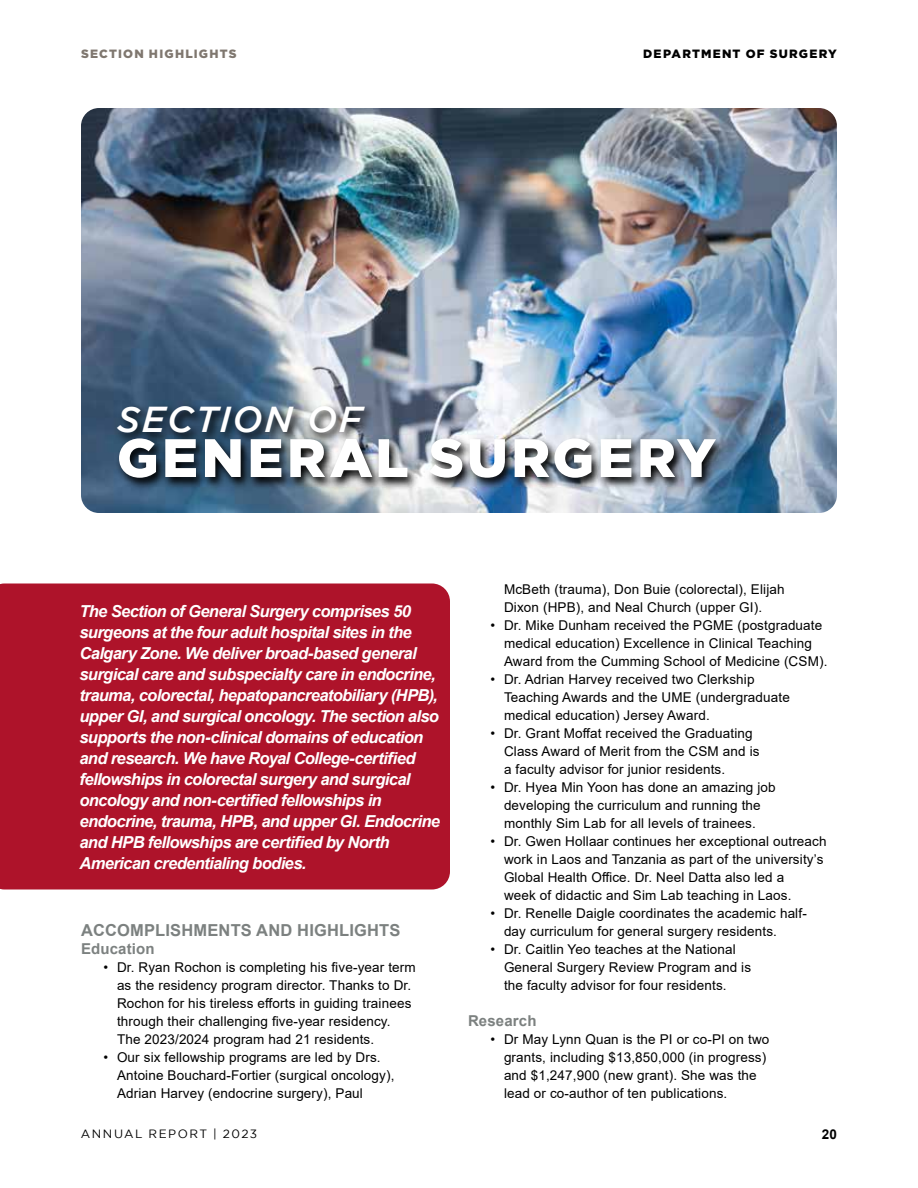
<style>
.page{position:relative;width:918px;height:1188px;background:#fff}
.page>*{position:absolute;margin:0;border:0;box-sizing:border-box;transform-origin:0 0}
.t1{font:900 54px "Gotham";letter-spacing:.065em;color:#fff}
.t2{font:italic 500 36px "Gotham";letter-spacing:.05em;color:#fff}
.t3{font:italic 700 16.5px/21px "Arial";letter-spacing:-.04em;color:#fff}
.t4{font:700 16.5px "Arial";letter-spacing:.01em;color:#7c8180}
.t5{font:700 15px "Arial";letter-spacing:.01em;color:#7c8180}
.t6{font:13.5px/18px "Arial";letter-spacing:.01em;color:#000}
.t7{font:700 13.5px "Arial";color:#000}
.t8{font:900 12px "Gotham";letter-spacing:.1em;color:#000}
.t9{font:12px "Gotham";letter-spacing:.12em;color:#000}
.t10{font:900 12px "Gotham";letter-spacing:.095em;color:#7f776f}
</style>
<div class="page">
<div style="left:0;top:584px;width:450px;height:306px;background:#ae132a"></div>
<img style="left:81px;top:108px;width:756px;height:405px">
<img style="left:114px;top:403px;width:613px;height:88px">
<p class="t10" style="left:81px;top:47px;width:157px">SECTION HIGHLIGHTS</p>
<p class="t8" style="left:643px;top:47px;width:195px">DEPARTMENT OF SURGERY</p>
<h2 class="t2" style="left:117px;top:399px;width:247px">SECTION OF</h2>
<h1 class="t1" style="left:117px;top:427px;width:600px">GENERAL SURGERY</h1>
<p class="t3" style="left:80px;top:601px;width:362px">The Section of General Surgery comprises 50 surgeons at the four adult hospital sites in the Calgary Zone. We deliver broad-based general surgical care and subspecialty care in endocrine, trauma, colorectal, hepatopancreatobiliary (HPB), upper GI, and surgical oncology. The section also supports the non-clinical domains of education and research. We have Royal College-certified fellowships in colorectal surgery and surgical oncology and non-certified fellowships in endocrine, trauma, HPB, and upper GI. Endocrine and HPB fellowships are certified by North American credentialing bodies.</p>
<p class="t4" style="left:81px;top:919px;width:321px">ACCOMPLISHMENTS AND HIGHLIGHTS</p>
<p class="t5" style="left:81px;top:938px;width:75px">Education</p>
<p class="t6" style="left:117px;top:958px;width:300px;text-indent:-14px">• Dr. Ryan Rochon is completing his five-year term as the residency program director. Thanks to Dr.<br>Rochon for his tireless efforts in guiding trainees through their challenging five-year residency.<br>The 2023/2024 program had 21 residents.</p>
<p class="t6" style="left:117px;top:1048px;width:279px;text-indent:-14px">• Our six fellowship programs are led by Drs.<br>Antoine Bouchard-Fortier (surgical oncology),<br>Adrian Harvey (endocrine surgery), Paul</p>
<p class="t6" style="left:504px;top:580px;width:282px">McBeth (trauma), Don Buie (colorectal), Elijah<br>Dixon (HPB), and Neal Church (upper GI).</p>
<p class="t6" style="left:504px;top:616px;width:325px;text-indent:-14px">• Dr. Mike Dunham received the PGME (postgraduate medical education) Excellence in Clinical Teaching<br>Award from the Cumming School of Medicine (CSM).</p>
<p class="t6" style="left:504px;top:670px;width:287px;text-indent:-14px">• Dr. Adrian Harvey received two Clerkship<br>Teaching Awards and the UME (undergraduate medical education) Jersey Award.</p>
<p class="t6" style="left:504px;top:724px;width:257px;text-indent:-14px">• Dr. Grant Moffat received the Graduating<br>Class Award of Merit from the CSM and is a faculty advisor for junior residents.</p>
<p class="t6" style="left:491px;top:778px;width:287px;text-align:center">• Dr. Hyea Min Yoon has done an amazing job developing the curriculum and running the monthly Sim Lab for all levels of trainees.</p>
<p class="t6" style="left:504px;top:832px;width:324px;text-indent:-14px">• Dr. Gwen Hollaar continues her exceptional outreach work in Laos and Tanzania as part of the university’s Global Health Office. Dr. Neel Datta also led a<br>week of didactic and Sim Lab teaching in Laos.</p>
<p class="t6" style="left:504px;top:904px;width:304px;text-indent:-14px">• Dr. Renelle Daigle coordinates the academic half&shy;day curriculum for general surgery residents.</p>
<p class="t6" style="left:504px;top:940px;width:249px;text-indent:-14px">• Dr. Caitlin Yeo teaches at the National<br>General Surgery Review Program and is the faculty advisor for four residents.</p>
<p class="t5" style="left:468px;top:1010px;width:70px">Research</p>
<p class="t6" style="left:504px;top:1030px;width:267px;text-indent:-14px">• Dr May Lynn Quan is the PI or co-PI on two grants, including $13,850,000 (in progress) and $1,247,900 (new grant). She was the lead or co-author of ten publications.</p>
<p class="t9" style="left:81px;top:1127px;width:178px">ANNUAL REPORT | 2023</p>
<p class="t7" style="left:822px;top:1125px;width:17px">20</p>
</div>
